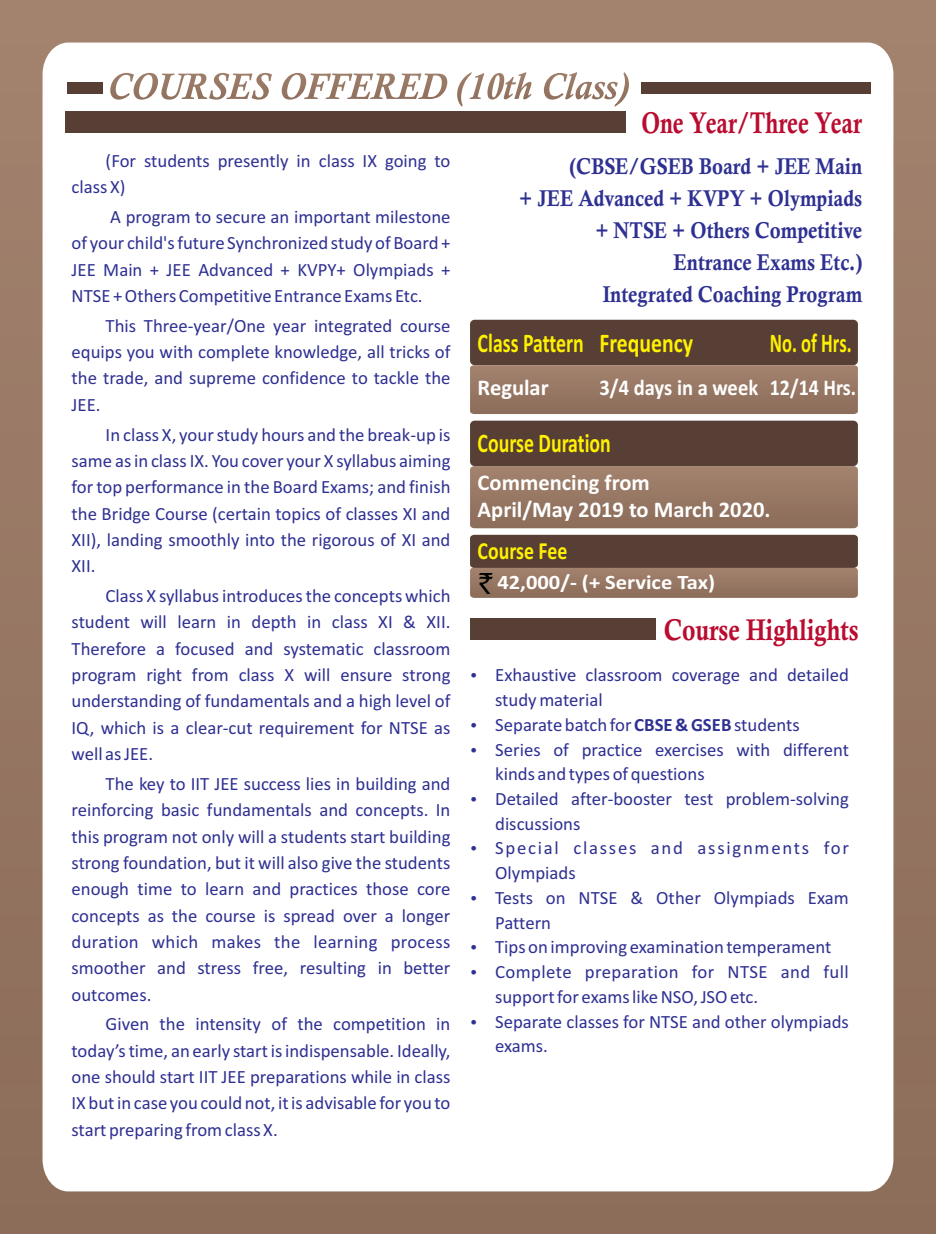
<style>
.page{position:relative;width:936px;height:1234px;background:#fff}
.page>*{position:absolute;margin:0;border:0;box-sizing:border-box;transform-origin:0 0}
.t1{font:700 30px "Calisto";color:#ba0c30;scale:.77 1}
.t2{font:700 30px "Calisto";color:#ba0c30;scale:.81 1}
.t3{font:700 27px "Calibri";color:#fff101;scale:.73 1}
.t4{font:700 27px "Calibri";color:#fff101;scale:.69 1}
.t5{font:700 24.6px "Calibri";color:#fff101;scale:.8 1}
.t6{font:700 22.95px/32.1px "Calisto";color:#2e3092;text-align:right;scale:.86 1}
.t7{font:700 22.5px/27.5px "Calibri";color:#fff}
.t8{font:700 22.5px "Calibri";color:#fff;scale:.91 1}
.t9{font:700 20.55px "Calibri";color:#fff;scale:1.09 1}
.t10{font:18.75px/26.2px "Calibri";color:#2e3092;text-align:justify}
.s1{font-weight:700}
</style>
<div class="page">
<div style="left:0;top:0;width:935px;height:1233px;background:#987864"></div>
<div style="left:43px;top:43px;width:850px;height:1148px;background:#fff"></div>
<svg style="left:110px;top:71px;width:520px;height:37px"></svg>
<div style="left:640px;top:82px;width:230px;height:12px;background:#573f35"></div>
<div style="left:67px;top:82px;width:36px;height:12px;background:#573f35"></div>
<div style="left:66px;top:111px;width:560px;height:21px;background:#573f35"></div>
<div style="left:470px;top:320px;width:387px;height:45px;background:#573f35;border-radius:5px"></div>
<svg style="left:470px;top:365px;width:387px;height:49px"></svg>
<div style="left:470px;top:420px;width:387px;height:46px;background:#573f35;border-radius:5px"></div>
<svg style="left:470px;top:466px;width:387px;height:62px"></svg>
<div style="left:470px;top:618px;width:185px;height:21px;background:#573f35"></div>
<svg style="left:470px;top:534px;width:387px;height:63px"></svg>
<img style="left:479px;top:573px;width:13px;height:20px">
<svg style="left:471px;top:673px;width:5px;height:4px"></svg>
<svg style="left:471px;top:722px;width:5px;height:5px"></svg>
<svg style="left:471px;top:747px;width:5px;height:4px"></svg>
<svg style="left:471px;top:796px;width:5px;height:5px"></svg>
<svg style="left:471px;top:846px;width:5px;height:4px"></svg>
<svg style="left:471px;top:895px;width:5px;height:5px"></svg>
<svg style="left:471px;top:945px;width:5px;height:4px"></svg>
<svg style="left:471px;top:969px;width:5px;height:5px"></svg>
<svg style="left:471px;top:1019px;width:5px;height:4px"></svg>
<p class="t10" style="left:72px;top:149px;width:380px;text-indent:34px">(For students presently in class IX going to class X)</p>
<p class="t10" style="left:72px;top:205px;width:380px;text-indent:39px">A program to secure an important milestone of your child's future Synchronized study of Board + JEE Main + JEE Advanced + KVPY+ Olympiads + NTSE + Others Competitive Entrance Exams Etc.</p>
<p class="t10" style="left:72px;top:314px;width:380px;text-indent:34px">This Three-year/One year integrated course equips you with complete knowledge, all tricks of the trade, and supreme confidence to tackle the JEE.</p>
<p class="t10" style="left:72px;top:422px;width:380px;text-indent:34px">In class X, your study hours and the break-up is same as in class IX. You cover your X syllabus aiming for top performance in the Board Exams; and finish the Bridge Course (certain topics of classes XI and XII), landing smoothly into the rigorous of XI and XII.</p>
<p class="t10" style="left:72px;top:584px;width:380px;text-indent:34px">Class X syllabus introduces the concepts which student will learn in depth in class XI &amp; XII.<br>Therefore a focused and systematic classroom program right from class X will ensure strong understanding of fundamentals and a high level of IQ, which is a clear-cut requirement for NTSE as well as JEE.</p>
<p class="t10" style="left:71px;top:771px;width:380px;text-indent:34px">The key to IIT JEE success lies in building and reinforcing basic fundamentals and concepts. In this program not only will a students start building strong foundation, but it will also give the students enough time to learn and practices those core concepts as the course is spread over a longer duration which makes the learning process smoother and stress free, resulting in better outcomes.</p>
<p class="t10" style="left:71px;top:1012px;width:380px;text-indent:34px">Given the intensity of the competition in today’s time, an early start is indispensable. Ideally, one should start IIT JEE preparations while in class IX but in case you could not, it is advisable for you to start preparing from class X.</p>
<h1 class="t1" style="left:641px;top:112px;width:288px">One Year/Three Year</h1>
<p class="t6" style="left:519px;top:152px;width:400px">(CBSE/GSEB Board + JEE Main<br>+ JEE Advanced + KVPY + Olympiads + NTSE + Others Competitive<br>Entrance Exams Etc.)<br>Integrated Coaching Program</p>
<h2 class="t3" style="left:477px;top:331px;width:297px">Class Pattern Frequency</h2>
<h2 class="t4" style="left:769px;top:331px;width:120px">No. of Hrs.</h2>
<p class="t7" style="left:477px;top:376px;width:73px">Regular</p>
<p class="t8" style="left:599px;top:378px;width:283px">3/4 days in a week 12/14 Hrs.</p>
<h2 class="t3" style="left:477px;top:432px;width:184px">Course Duration</h2>
<p class="t7" style="left:477px;top:470px;width:294px">Commencing from<br>April/May 2019 to March 2020.</p>
<h3 class="t5" style="left:477px;top:541px;width:114px">Course Fee</h3>
<p class="t9" style="left:497px;top:574px;width:201px">42,000/- (+ Service Tax)</p>
<h1 class="t2" style="left:663px;top:619px;width:242px">Course Highlights</h1>
<p class="t10" style="left:495px;top:664px;width:355px;line-height:24.8px;text-align:left">Exhaustive classroom coverage and detailed study material<br>Separate batch for <span class="s1">CBSE &amp; GSEB</span>students<br>Series of practice exercises with different kinds and types of questions<br>Detailed after-booster test problem-solving discussions<br>Special classes and assignments for<br>Olympiads<br>Tests on NTSE &amp; Other Olympiads Exam<br>Pattern<br>Tips on improving examination temperament<br>Complete preparation for NTSE and full support for exams like NSO, JSO etc.<br>Separate classes for NTSE and other olympiads exams.</p>
</div>
